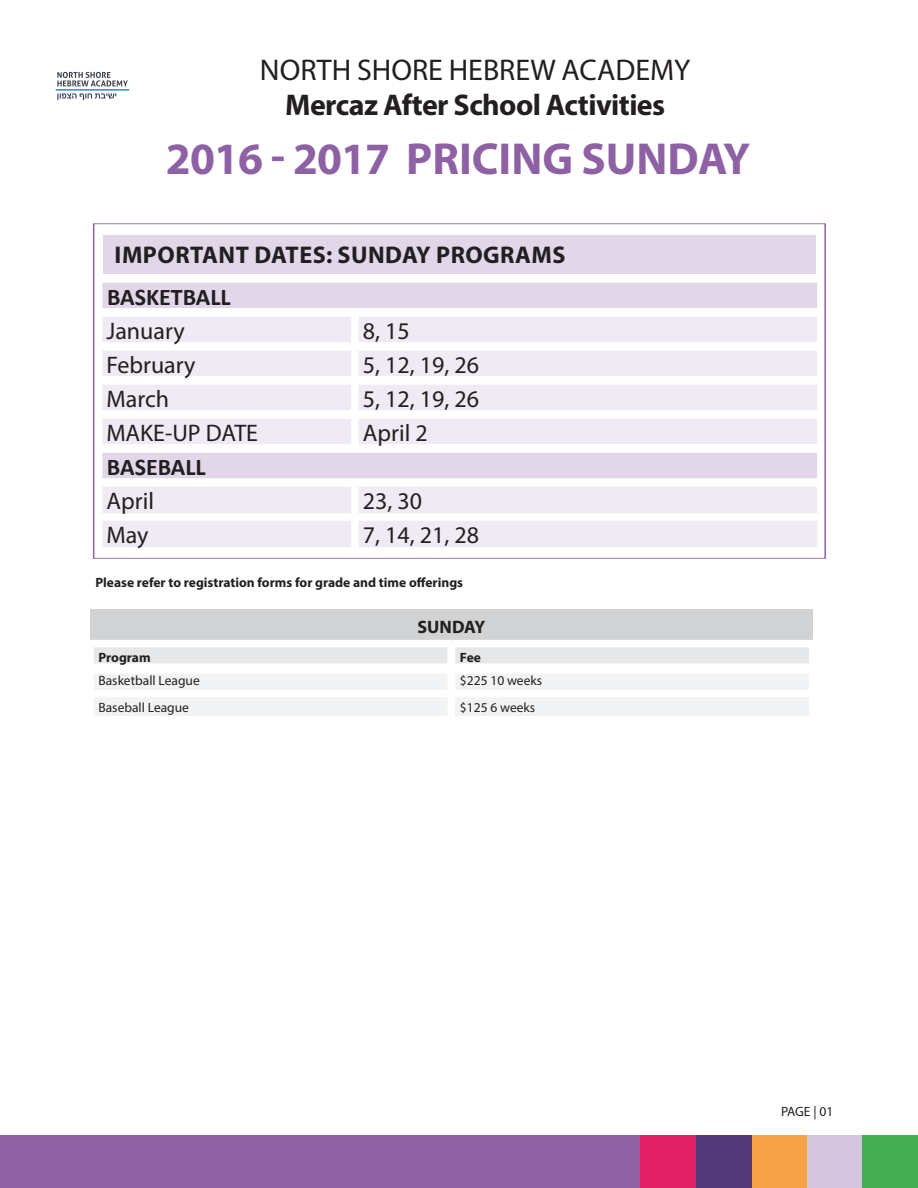
<style>
.page{position:relative;width:918px;height:1188px;background:#fff}
.page>*{position:absolute;margin:0;border:0;box-sizing:border-box;transform-origin:0 0}
.t1{font:700 45px "Myriad Pro";color:#8e61a5}
.t2{font:700 30px "Myriad Pro";letter-spacing:-.02em;color:#231f20}
.t3{font:30px "Myriad Pro";color:#231f20}
.t4{font:700 24.15px "Myriad Pro";letter-spacing:.02em;color:#231f20}
.t5{font:24px "Myriad Pro";color:#231f20}
.t6{font:700 24px "Calibri";color:#231f20}
.t7{font:700 18px "Myriad Pro";color:#231f20}
.t8{font:700 13.5px "Myriad Pro";color:#231f20}
.t9{font:13.5px "Myriad Pro";color:#231f20}
</style>
<div class="page">
<div style="left:0;top:1135px;width:643px;height:53px;background:#8e61a5"></div>
<div style="left:640px;top:1135px;width:56px;height:53px;background:#e32065"></div>
<div style="left:696px;top:1135px;width:56px;height:53px;background:#543978"></div>
<div style="left:752px;top:1135px;width:56px;height:53px;background:#f6a248"></div>
<div style="left:807px;top:1135px;width:56px;height:53px;background:#d5c6df"></div>
<div style="left:863px;top:1135px;width:55px;height:53px;background:#45ad53"></div>
<img style="left:55px;top:71px;width:75px;height:30px">
<svg style="left:102px;top:283px;width:715px;height:264px;background:#ebe5f0"></svg>
<div style="left:95px;top:308px;width:260px;height:8px;background:#fff"></div>
<div style="left:355px;top:308px;width:470px;height:8px;background:#fff"></div>
<div style="left:95px;top:342px;width:260px;height:8px;background:#fff"></div>
<div style="left:355px;top:342px;width:470px;height:8px;background:#fff"></div>
<div style="left:95px;top:376px;width:260px;height:8px;background:#fff"></div>
<div style="left:355px;top:376px;width:470px;height:8px;background:#fff"></div>
<div style="left:95px;top:410px;width:260px;height:8px;background:#fff"></div>
<div style="left:355px;top:410px;width:470px;height:8px;background:#fff"></div>
<div style="left:95px;top:444px;width:260px;height:8px;background:#fff"></div>
<div style="left:355px;top:444px;width:470px;height:8px;background:#fff"></div>
<div style="left:95px;top:478px;width:260px;height:8px;background:#f9f7fb"></div>
<div style="left:355px;top:478px;width:470px;height:8px;background:#f9f7fb"></div>
<div style="left:95px;top:309px;width:260px;height:8px;background:#fff"></div>
<div style="left:355px;top:309px;width:470px;height:8px;background:#fff"></div>
<div style="left:351px;top:317px;width:8px;height:26px;background:#fff"></div>
<div style="left:95px;top:343px;width:260px;height:8px;background:#fff"></div>
<div style="left:355px;top:343px;width:470px;height:8px;background:#fff"></div>
<div style="left:351px;top:351px;width:8px;height:26px;background:#fff"></div>
<div style="left:95px;top:377px;width:260px;height:8px;background:#fff"></div>
<div style="left:355px;top:377px;width:470px;height:8px;background:#fff"></div>
<div style="left:351px;top:385px;width:8px;height:26px;background:#fff"></div>
<div style="left:95px;top:411px;width:260px;height:8px;background:#fff"></div>
<div style="left:355px;top:411px;width:470px;height:8px;background:#fff"></div>
<div style="left:351px;top:419px;width:8px;height:26px;background:#fff"></div>
<div style="left:95px;top:445px;width:260px;height:8px;background:#fff"></div>
<div style="left:95px;top:453px;width:7px;height:26px;background:#fff"></div>
<div style="left:355px;top:445px;width:470px;height:8px;background:#fff"></div>
<div style="left:817px;top:453px;width:8px;height:26px;background:#fff"></div>
<div style="left:95px;top:479px;width:260px;height:8px;background:#fff"></div>
<div style="left:355px;top:479px;width:470px;height:8px;background:#fff"></div>
<div style="left:351px;top:487px;width:8px;height:26px;background:#fff"></div>
<div style="left:95px;top:513px;width:260px;height:8px;background:#fff"></div>
<div style="left:355px;top:513px;width:470px;height:8px;background:#fff"></div>
<div style="left:351px;top:521px;width:8px;height:26px;background:#fff"></div>
<div style="left:90px;top:610px;width:723px;height:34px;background:#d1d2d4"></div>
<svg style="left:94px;top:647px;width:715px;height:69px"></svg>
<div style="left:86px;top:666px;width:365px;height:8px;background:#fff"></div>
<div style="left:86px;top:663px;width:365px;height:8px;background:#fff"></div>
<div style="left:86px;top:690px;width:365px;height:7px;background:#fff"></div>
<div style="left:451px;top:666px;width:366px;height:8px;background:#fff"></div>
<div style="left:448px;top:645px;width:7px;height:18px;background:#fff"></div>
<div style="left:451px;top:663px;width:366px;height:8px;background:#fff"></div>
<div style="left:448px;top:671px;width:7px;height:19px;background:#fff"></div>
<div style="left:451px;top:690px;width:366px;height:7px;background:#fff"></div>
<div style="left:448px;top:697px;width:7px;height:19px;background:#fff"></div>
<div style="left:86px;top:640px;width:365px;height:7px;background:#fff"></div>
<div style="left:451px;top:640px;width:366px;height:7px;background:#fff"></div>
<div style="left:104px;top:235px;width:712px;height:39px;background:#e1d7e9"></div>
<p class="t3" style="left:260px;top:51px;width:432px">NORTH SHORE HEBREW ACADEMY</p>
<p class="t2" style="left:285px;top:85px;width:382px">Mercaz After School Activities</p>
<h1 class="t1" style="left:166px;top:129px;width:586px">2016 - 2017 PRICING SUNDAY</h1>
<p class="t4" style="left:115px;top:239px;width:453px">IMPORTANT DATES: SUNDAY PROGRAMS</p>
<p class="t6" style="left:107px;top:282px;width:125px">BASKETBALL</p>
<p class="t5" style="left:107px;top:316px;width:80px">January</p>
<p class="t5" style="left:363px;top:316px;width:48px">8, 15</p>
<p class="t5" style="left:107px;top:350px;width:91px">February</p>
<p class="t5" style="left:363px;top:350px;width:118px">5, 12, 19, 26</p>
<p class="t5" style="left:107px;top:384px;width:64px">March</p>
<p class="t5" style="left:363px;top:384px;width:118px">5, 12, 19, 26</p>
<p class="t5" style="left:107px;top:418px;width:153px">MAKE-UP DATE</p>
<p class="t5" style="left:363px;top:418px;width:66px">April 2</p>
<p class="t6" style="left:107px;top:452px;width:100px">BASEBALL</p>
<p class="t5" style="left:107px;top:486px;width:49px">April</p>
<p class="t5" style="left:363px;top:486px;width:61px">23, 30</p>
<p class="t5" style="left:107px;top:520px;width:44px">May</p>
<p class="t5" style="left:363px;top:520px;width:118px">7, 14, 21, 28</p>
<p class="t8" style="left:95px;top:574px;width:369px">Please refer to registration forms for grade and time offerings</p>
<p class="t7" style="left:418px;top:616px;width:69px">SUNDAY</p>
<p class="t8" style="left:98px;top:648px;width:54px">Program</p>
<p class="t8" style="left:460px;top:648px;width:23px">Fee</p>
<p class="t9" style="left:98px;top:673px;width:103px">Basketball League</p>
<p class="t9" style="left:460px;top:673px;width:84px">$225 10 weeks</p>
<p class="t9" style="left:98px;top:699px;width:92px">Baseball League</p>
<p class="t9" style="left:460px;top:699px;width:77px">$125 6 weeks</p>
<p class="t9" style="left:781px;top:1103px;width:54px">PAGE | 01</p>
</div>
